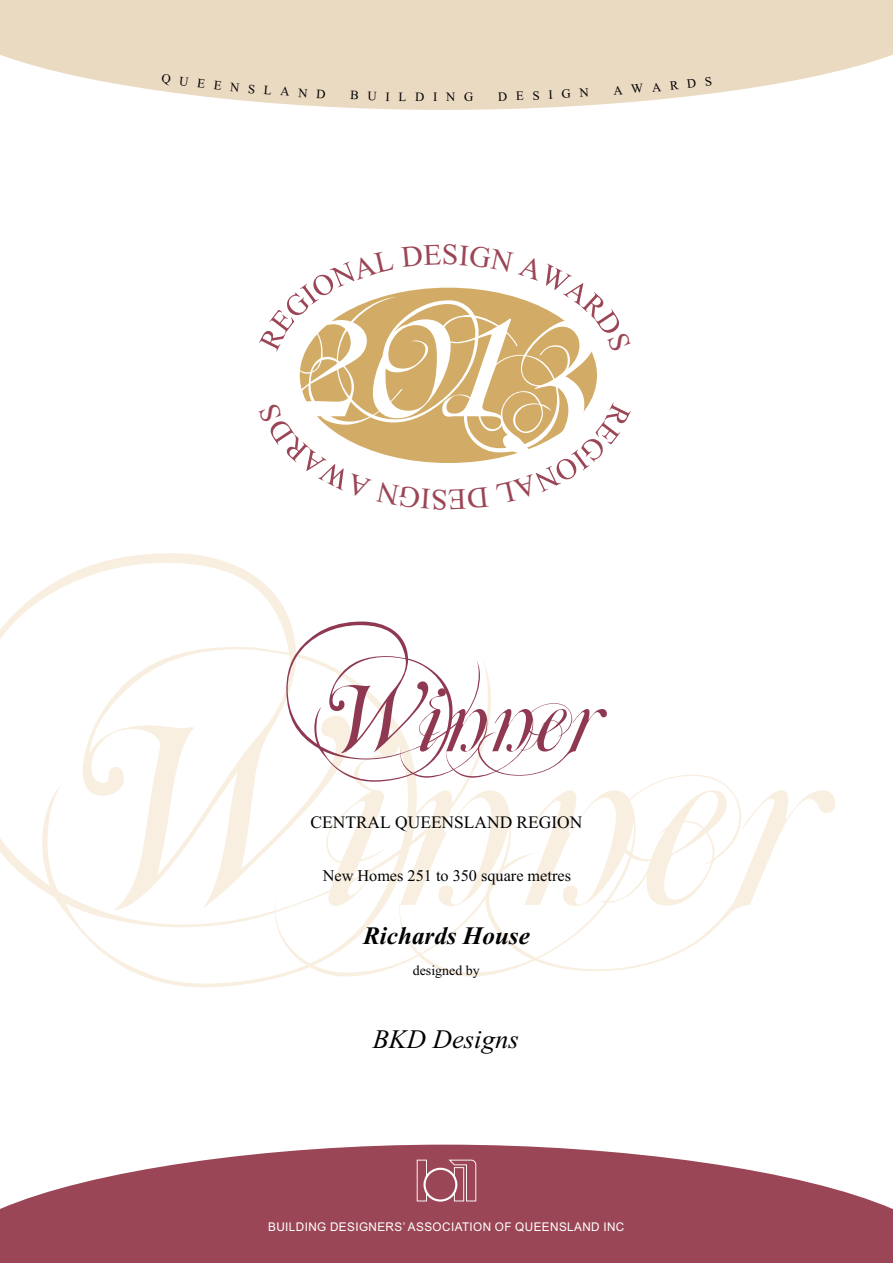
<style>
.page{position:relative;width:893px;height:1263px;background:#fff}
.page>*{position:absolute;margin:0;border:0;box-sizing:border-box;transform-origin:0 0}
.t1{font:italic 34.5px "Kokila";color:#020203}
.t2{font:italic 700 32.4px "Kokila";color:#020203}
.t3{font:22.5px "Kokila";color:#020203}
.t4{font:21px "Kokila";color:#020203}
.t5{font:18px "Kokila";color:#020203}
.t6{font:16.5px "Kokila";color:#020203}
.t7{font:12px "Arial";letter-spacing:.035em;color:#fff}
</style>
<div class="page">
<svg style="left:0;top:0;width:893px;height:110px;fill:#ebdac2"></svg>
<svg style="left:0;top:1144px;width:893px;height:119px;fill:#9b4656"></svg>
<svg style="left:417px;top:1160px;width:59px;height:41px"></svg>
<svg style="left:161px;top:74px;width:10px;height:12px"></svg>
<svg style="left:179px;top:76px;width:26px;height:12px"></svg>
<svg style="left:214px;top:80px;width:8px;height:10px"></svg>
<svg style="left:670px;top:80px;width:9px;height:10px"></svg>
<svg style="left:687px;top:76px;width:25px;height:12px"></svg>
<svg style="left:230px;top:82px;width:10px;height:10px"></svg>
<svg style="left:249px;top:84px;width:23px;height:11px"></svg>
<svg style="left:280px;top:86px;width:10px;height:10px"></svg>
<svg style="left:613px;top:85px;width:10px;height:10px"></svg>
<svg style="left:631px;top:84px;width:13px;height:10px"></svg>
<svg style="left:652px;top:82px;width:9px;height:10px"></svg>
<svg style="left:298px;top:88px;width:10px;height:9px"></svg>
<svg style="left:316px;top:89px;width:9px;height:9px"></svg>
<svg style="left:350px;top:91px;width:40px;height:10px"></svg>
<svg style="left:399px;top:92px;width:25px;height:9px"></svg>
<svg style="left:465px;top:92px;width:8px;height:9px"></svg>
<svg style="left:498px;top:91px;width:41px;height:10px"></svg>
<svg style="left:549px;top:89px;width:22px;height:10px"></svg>
<svg style="left:579px;top:88px;width:10px;height:9px"></svg>
<svg style="left:299px;top:287px;width:298px;height:176px"></svg>
<h3 class="t6" style="left:433px;top:86px;width:24px">I N</h3>
<h3 class="t3" style="left:311px;top:807px;width:273px">CENTRAL QUEENSLAND REGION</h3>
<h3 class="t4" style="left:323px;top:861px;width:250px">New Homes 251 to 350 square metres</h3>
<h2 class="t2" style="left:363px;top:913px;width:168px">Richards House</h2>
<h3 class="t5" style="left:413px;top:958px;width:68px">designed by</h3>
<h1 class="t1" style="left:373px;top:1015px;width:148px">BKD Designs</h1>
<p class="t7" style="left:268px;top:1222px;width:358px">BUILDING DESIGNERS’ ASSOCIATION OF QUEENSLAND INC</p>
</div>
